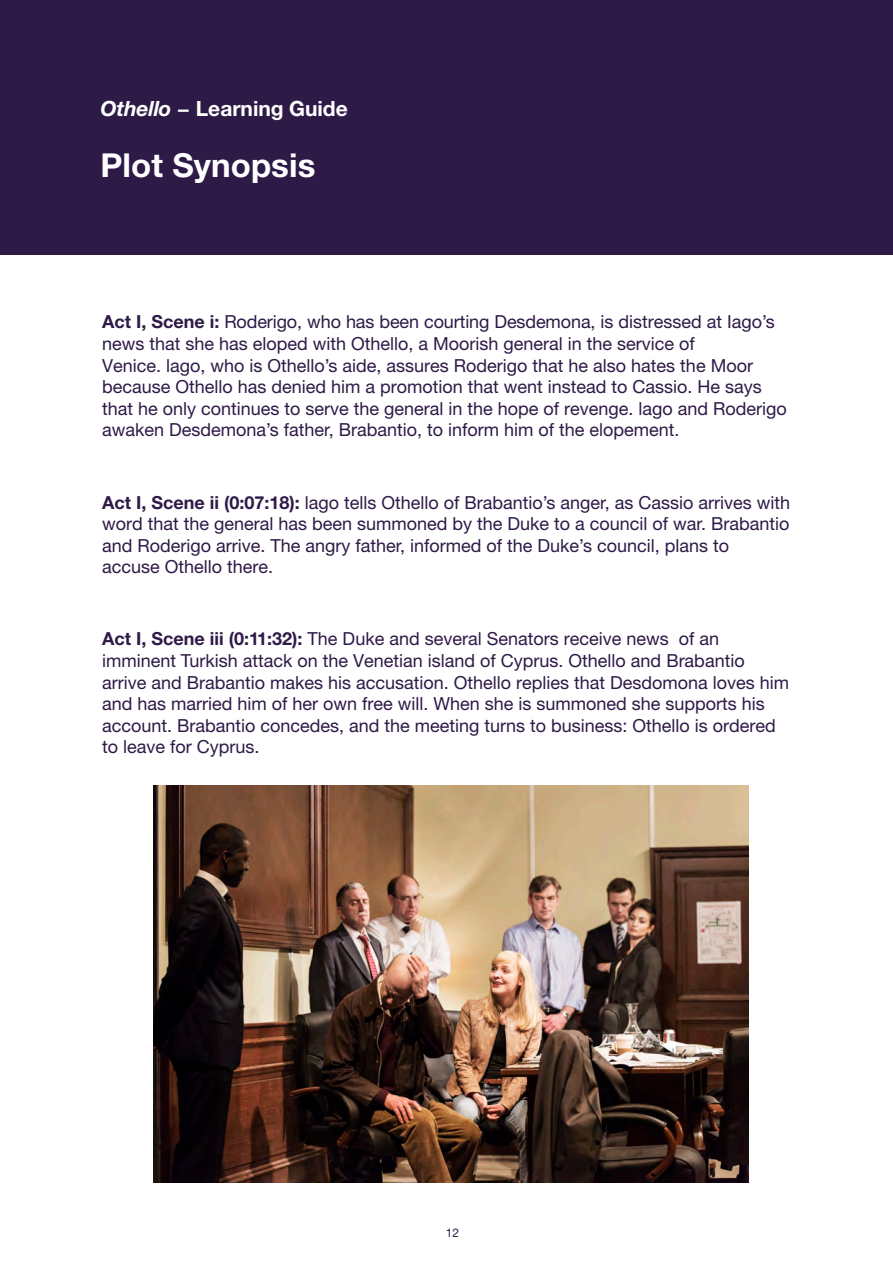
<style>
.page{position:relative;width:893px;height:1263px;background:#fff}
.page>*{position:absolute;margin:0;border:0;box-sizing:border-box;transform-origin:0 0}
.t1{font:700 33px "Helvetica Neue LT Std";letter-spacing:.005em;color:#fff}
.t2{font:700 21px "Helvetica Neue LT Std";color:#fff}
.t3{font:18px/21.6px "Helvetica Neue LT Std";color:#2e1a47}
.t4{font:12px "Helvetica Neue LT Std";color:#2e1a47}
.s1{font-style:italic}
.s2{font-weight:700}
</style>
<div class="page">
<div style="left:0;top:0;width:893px;height:254px;background:#2e1a47"></div>
<img style="left:153px;top:785px;width:595px;height:397px">
<p class="t2" style="left:100px;top:95px;width:249px"><span class="s1">Othello</span> − Learning Guide</p>
<h1 class="t1" style="left:100px;top:145px;width:217px">Plot Synopsis</h1>
<p class="t3" style="left:102px;top:311px;width:686px"><span class="s2">Act I, Scene i:</span> Roderigo, who has been courting Desdemona, is distressed at Iago’s news that she has eloped with Othello, a Moorish general in the service of<br>Venice. lago, who is Othello’s aide, assures Roderigo that he also hates the Moor because Othello has denied him a promotion that went instead to Cassio. He says that he only continues to serve the general in the hope of revenge. lago and Roderigo awaken Desdemona’s father, Brabantio, to inform him of the elopement.</p>
<p class="t3" style="left:102px;top:491px;width:689px"><span class="s2">Act I, Scene ii (0:07:18):</span> lago tells Othello of Brabantio’s anger, as Cassio arrives with word that the general has been summoned by the Duke to a council of war. Brabantio and Roderigo arrive. The angry father, informed of the Duke’s council, plans to accuse Othello there.</p>
<p class="t3" style="left:102px;top:628px;width:689px"><span class="s2">Act I, Scene iii (0:11:32):</span> The Duke and several Senators receive news of an imminent Turkish attack on the Venetian island of Cyprus. Othello and Brabantio arrive and Brabantio makes his accusation. Othello replies that Desdomona loves him and has married him of her own free will. When she is summoned she supports his account. Brabantio concedes, and the meeting turns to business: Othello is ordered to leave for Cyprus.</p>
<p class="t4" style="left:446px;top:1225px;width:15px">12</p>
</div>
